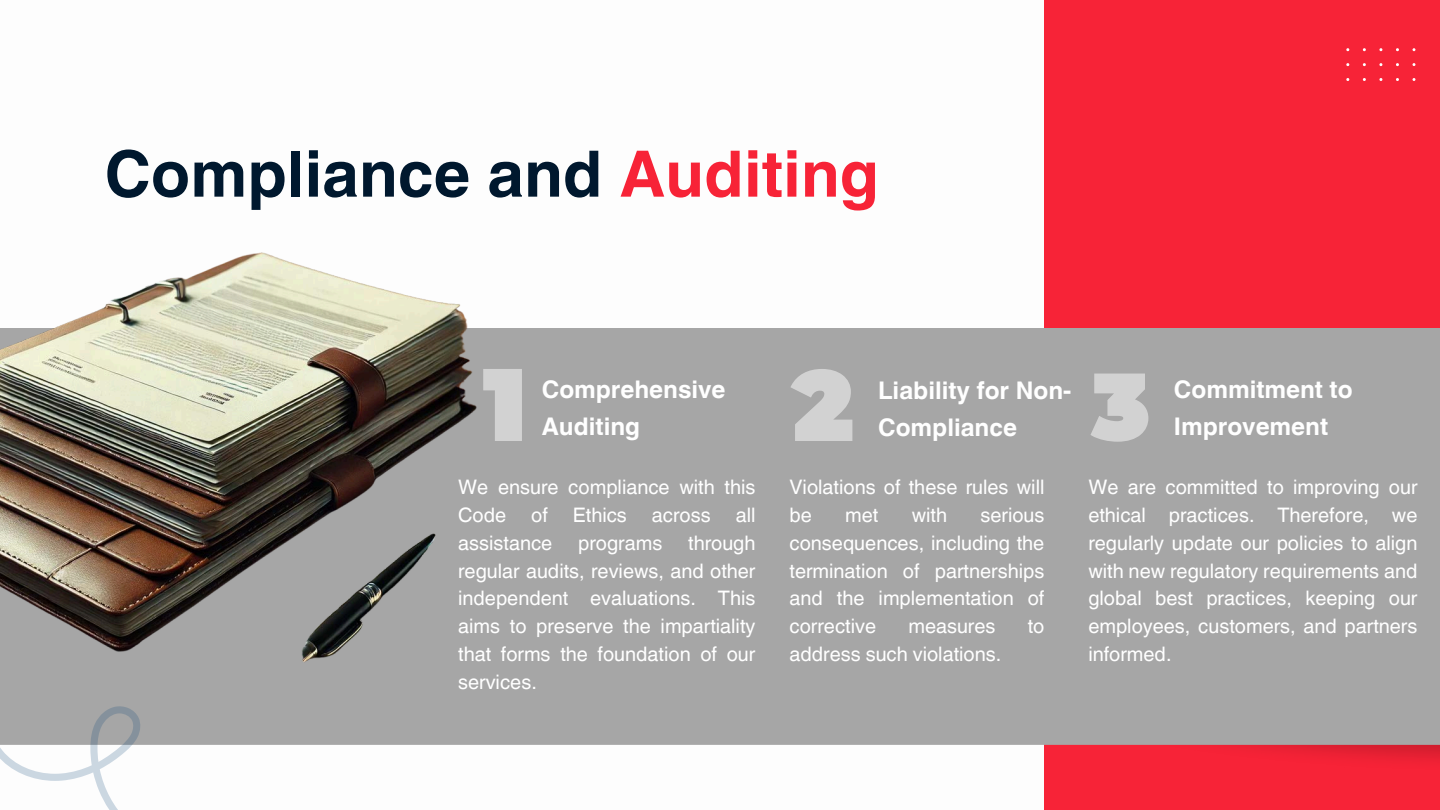
<style>
.page{position:relative;width:1440px;height:810px;background:#fff}
.page>*{position:absolute;margin:0;border:0;box-sizing:border-box;transform-origin:0 0}
.t1{font:700 64px "Helvetica World";color:#00182e}
.t2{font:700 24.3px/36.8px "Helvetica World";color:#fff}
.t3{font:20px/27.8px "Helvetica World";color:#fff;text-align:justify}
.s1{color:#f72337}
</style>
<div class="page">
<div style="left:1045px;top:0;width:395px;height:809px;background:#f72337"></div>
<img style="left:1044px;top:745px;width:396px;height:28px">
<div style="left:226px;top:328px;width:1214px;height:417px;background:#a6a6a6"></div>
<img style="left:0;top:252px;width:477px;height:465px">
<svg style="left:0;top:687px;width:226px;height:123px"></svg>
<svg style="left:483px;top:369px;width:39px;height:72px"></svg>
<svg style="left:1090px;top:374px;width:58px;height:68px"></svg>
<svg style="left:790px;top:369px;width:62px;height:72px"></svg>
<p class="t1" style="left:105px;top:122px;width:776px">Compliance and <span class="s1">Auditing</span></p>
<h2 class="t2" style="left:542px;top:369px;width:185px">Comprehensive<br>Auditing</h2>
<p class="t2" style="left:878px;top:369px;width:195px">Liability for Non-<br>Compliance</p>
<h2 class="t2" style="left:1174px;top:369px;width:180px">Commitment to<br>Improvement</h2>
<p class="t3" style="left:458px;top:474px;width:299px">We ensure compliance with this Code of Ethics across all assistance</p>
<p class="t3" style="left:458px;top:529px;width:299px;text-indent:230px">through regular audits, reviews, and other independent evaluations. This aims to preserve the impartiality that forms the foundation of our services.</p>
<p class="t3" style="left:578px;top:529px;width:86px">programs</p>
<h2 class="t3" style="left:790px;top:474px;width:256px">Violations of these rules will be</h2>
<h2 class="t3" style="left:790px;top:501px;width:256px;text-indent:191px">serious consequences, including the termination of partnerships and the implementation of corrective</h2>
<h2 class="t3" style="left:845px;top:501px;width:35px">met</h2>
<h2 class="t3" style="left:912px;top:501px;width:37px">with</h2>
<h2 class="t3" style="left:908px;top:612px;width:89px">measures</h2>
<h2 class="t3" style="left:1028px;top:612px;width:18px">to</h2>
<h2 class="t3" style="left:790px;top:640px;width:213px">address such violations.</h2>
<p class="t3" style="left:1088px;top:474px;width:331px">We are committed to improving our ethical practices. Therefore, we regularly update our policies to align with new regulatory requirements and global best practices, keeping our employees, customers, and partners informed.</p>
</div>
